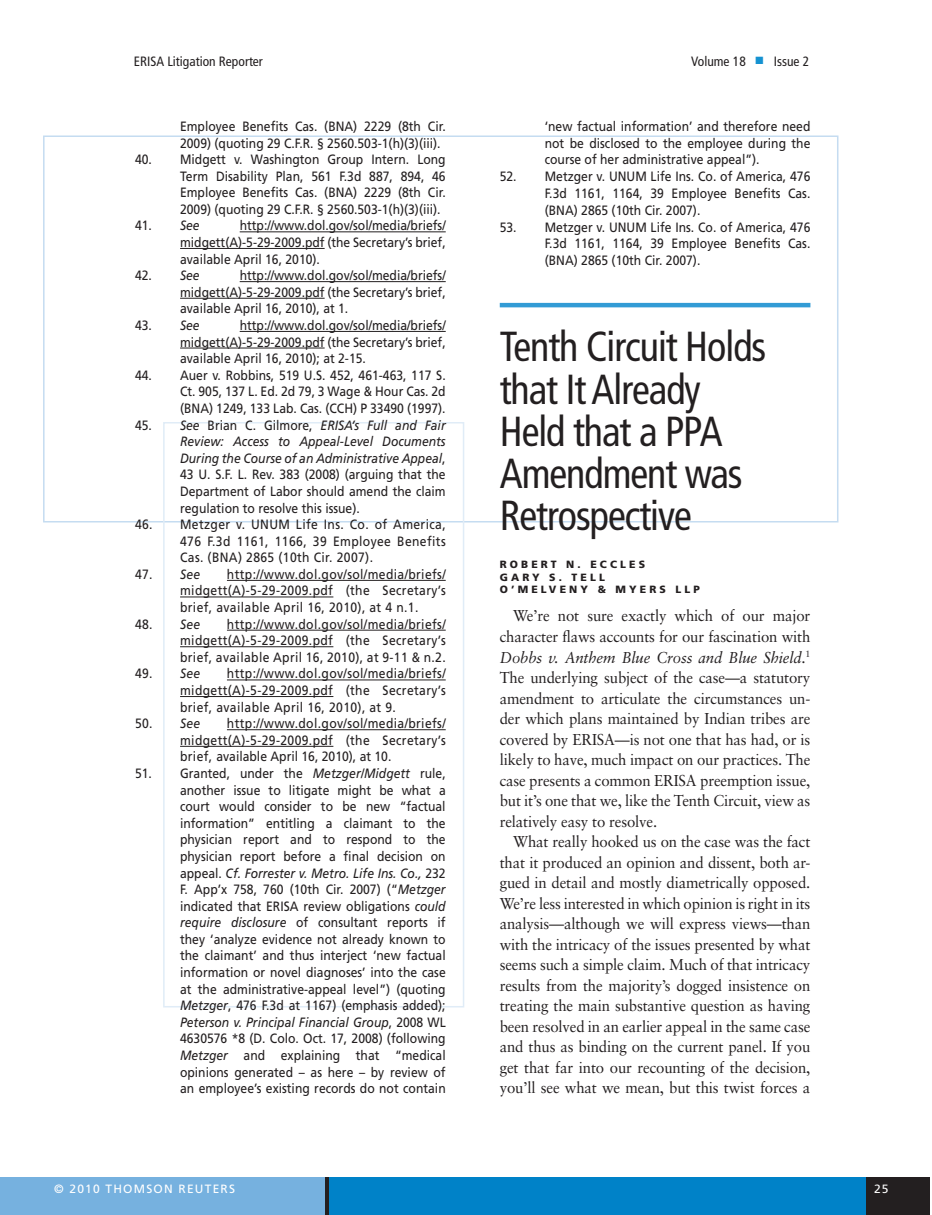
<style>
.page{position:relative;width:932px;height:1215px;background:#fff}
.page>*{position:absolute;margin:0;border:0;box-sizing:border-box;transform-origin:0 0}
.t1{font:condensed 42px/42.3px "Frutiger";letter-spacing:-.025em;color:#231f20;scale:.95 1}
.t2{font:15.75px/20.5px "Sabon";letter-spacing:-.01em;color:#231f20;text-align:justify;scale:.95 1}
.t3{font:13.5px/16.6px "Frutiger";color:#231f20;text-align:justify;scale:.9 1}
.t4{font:condensed 13.5px "Frutiger";color:#231f20}
.t5{font:13.5px "Frutiger";letter-spacing:.03em;color:#231f20;scale:.9 1}
.t6{font:12px "Frutiger";letter-spacing:.1em;color:#fff}
.t7{font:900 10.5px/12.9px "Frutiger";letter-spacing:.3em;color:#231f20}
.s1{color:#1592d1}
.s2{font-style:italic}
</style>
<div class="page">
<div style="left:271px;top:1178px;width:659px;height:37px;background:#0082c8"></div>
<div style="left:0;top:1178px;width:326px;height:37px;background:#76b1df"></div>
<hr style="left:325px;top:1178px;width:4px;height:37px;background:#231f20">
<div style="left:866px;top:1178px;width:64px;height:37px;background:#231f20"></div>
<div style="left:43px;top:136px;width:795px;height:387px;border:2px solid #c5dcf1"></div>
<div style="left:163px;top:422px;width:301px;height:585px;border:2px solid #e0ecf7"></div>
<hr style="left:240px;top:232px;width:205px;height:1px;background:#231f20">
<hr style="left:180px;top:248px;width:144px;height:1px;background:#231f20">
<hr style="left:240px;top:281px;width:205px;height:1px;background:#231f20">
<hr style="left:180px;top:298px;width:144px;height:1px;background:#231f20">
<hr style="left:240px;top:331px;width:205px;height:1px;background:#231f20">
<hr style="left:180px;top:348px;width:144px;height:1px;background:#231f20">
<hr style="left:227px;top:580px;width:218px;height:1px;background:#231f20">
<hr style="left:180px;top:597px;width:153px;height:1px;background:#231f20">
<hr style="left:227px;top:630px;width:218px;height:1px;background:#231f20">
<hr style="left:180px;top:646px;width:153px;height:1px;background:#231f20">
<hr style="left:227px;top:680px;width:218px;height:1px;background:#231f20">
<hr style="left:180px;top:696px;width:153px;height:1px;background:#231f20">
<hr style="left:227px;top:729px;width:218px;height:1px;background:#231f20">
<hr style="left:180px;top:746px;width:153px;height:1px;background:#231f20">
<hr style="left:500px;top:303px;width:310px;height:4px;background:#329bd5">
<p class="t4" style="left:134px;top:53px;width:130px">ERISA Litigation Reporter</p>
<p class="t4" style="left:691px;top:53px;width:120px">Volume 18 <span class="s1">■</span> Issue 2</p>
<p class="t3" style="left:180px;top:118px;width:297px">E mployee Benefits Cas. (BNA) 2229 (8th Cir.<br>2009) (quoting 29 C.F.R. § 2560.503-1(h)(3)(iii).</p>
<p class="t3" style="left:135px;top:151px;width:42px">40. M</p>
<p class="t3" style="left:180px;top:151px;width:297px;text-indent:11px">idgett v. Washington Group Intern. Long Term Disability Plan, 561 F.3d 887, 894, 46<br>E mployee Benefits Cas. (BNA) 2229 (8th Cir.<br>2009) (quoting 29 C.F.R. § 2560.503-1(h)(3)(iii).</p>
<p class="t3" style="left:135px;top:218px;width:73px">41. <span class="s2">See</span></p>
<p class="t3" style="left:180px;top:218px;width:297px;text-indent:60px">http://www.dol.gov/sol/media/briefs/ midgett(A)-5-29-2009.pdf (the Secretary’s brief, available April 16, 2010).</p>
<p class="t3" style="left:135px;top:267px;width:73px">42. <span class="s2">See</span></p>
<p class="t3" style="left:180px;top:267px;width:297px;text-indent:60px">http://www.dol.gov/sol/media/briefs/ midgett(A)-5-29-2009.pdf (the Secretary’s brief, available April 16, 2010), at 1.</p>
<p class="t3" style="left:135px;top:317px;width:73px">43. <span class="s2">See</span></p>
<p class="t3" style="left:180px;top:317px;width:297px;text-indent:60px">http://www.dol.gov/sol/media/briefs/ midgett(A)-5-29-2009.pdf (the Secretary’s brief, available April 16, 2010); at 2-15.</p>
<p class="t3" style="left:180px;top:367px;width:297px;text-indent:-45px">44. Auer v. Robbins, 519 U .S. 452, 461-463, 117 S.<br>Ct. 905, 137 L. Ed. 2d 79, 3 Wage &amp; Hour Cas. 2d (BNA) 1249, 133 Lab. Cas. (CCH) P 33490 (1997).</p>
<p class="t3" style="left:180px;top:417px;width:297px;text-indent:-45px">45. <span class="s2">See</span> Brian C. Gilmore, <span class="s2">ERISA’s Full and Fair Review: Access to Appeal-Level Documents During the Course of an Administrative Appeal</span>, 43 U . S.F. L. Rev. 383 (2008) (arguing that the Department of Labor should amend the claim regulation to resolve this issue).</p>
<p class="t5" style="left:135px;top:516px;width:140px">46. Metzger v. UNUM</p>
<p class="t3" style="left:180px;top:516px;width:297px;text-indent:116px">Life Ins. Co. of America, 476 F.3d 1161, 1166, 39 E mployee Benefits Cas. (BNA) 2865 (10th Cir. 2007).</p>
<p class="t3" style="left:135px;top:566px;width:74px">47. <span class="s2">See</span></p>
<p class="t3" style="left:180px;top:566px;width:297px;text-indent:47px">http://www.dol.gov/sol/media/briefs/ midgett(A)-5-29-2009.pdf (the Secretary’s brief, available April 16, 2010), at 4 n.1.</p>
<p class="t3" style="left:135px;top:616px;width:74px">48. <span class="s2">See</span></p>
<p class="t3" style="left:180px;top:616px;width:297px;text-indent:47px">http://www.dol.gov/sol/media/briefs/ midgett(A)-5-29-2009.pdf (the Secretary’s brief, available April 16, 2010), at 9-11 &amp; n.2.</p>
<p class="t3" style="left:135px;top:665px;width:74px">49. <span class="s2">See</span></p>
<p class="t3" style="left:180px;top:665px;width:297px;text-indent:47px">http://www.dol.gov/sol/media/briefs/ midgett(A)-5-29-2009.pdf (the Secretary’s brief, available April 16, 2010), at 9.</p>
<p class="t3" style="left:135px;top:715px;width:74px">50. <span class="s2">See</span></p>
<p class="t3" style="left:180px;top:715px;width:297px;text-indent:47px">http://www.dol.gov/sol/media/briefs/ midgett(A)-5-29-2009.pdf (the Secretary’s brief, available April 16, 2010), at 10.</p>
<p class="t3" style="left:180px;top:765px;width:297px;text-indent:-45px">51. Granted, under the <span class="s2">Metzger/Midgett</span> rule, another issue to litigate might be what a court would consider to be new “factual information” entitling a claimant to the physician report and to respond to the physician report before a final decision on appeal. <span class="s2">Cf. Forrester v. Metro. Life Ins. Co.,</span> 232<br>F. App’x 758, 760 (10th Cir. 2007) (“<span class="s2">Metzger </span>indicated that E RISA review obligations <span class="s2">could require disclosure</span> of consultant reports if they ‘analyze evidence not already known to the claimant’ and thus interject ‘new factual information or novel diagnoses’ into the case at the administrative-appeal level”) (quoting <span class="s2">Metzger</span>, 476 F.3d at 1167) (emphasis added); <span class="s2">Peterson v. Principal Financial Group</span>, 2008 WL 4630576 *8 (D. Colo. Oct. 17, 2008) (following <span class="s2">Metzger</span> and explaining that “medical opinions generated – as here – by review of an employee’s existing records do not contain</p>
<p class="t3" style="left:544px;top:118px;width:297px">‘new factual information’ and therefore need not be disclosed to the employee during the course of her administrative appeal”).</p>
<p class="t3" style="left:499px;top:168px;width:42px">52. M</p>
<p class="t3" style="left:556px;top:168px;width:70px">etzger v. UNUM</p>
<p class="t3" style="left:544px;top:168px;width:297px;text-indent:106px">Life Ins. Co. of America, 476<br>F.3d 1161, 1164, 39 E mployee Benefits Cas. (BNA) 2865 (10th Cir. 2007).</p>
<p class="t3" style="left:499px;top:219px;width:42px">53. M</p>
<p class="t3" style="left:556px;top:219px;width:70px">etzger v. UNUM</p>
<p class="t3" style="left:544px;top:219px;width:297px;text-indent:106px">Life Ins. Co. of America, 476<br>F.3d 1161, 1164, 39 E mployee Benefits Cas. (BNA) 2865 (10th Cir. 2007).</p>
<h1 class="t1" style="left:500px;top:326px;width:282px">Tenth Circuit Holds that It Already<br>Held that a PPA<br>Amendment was<br>Retrospective</h1>
<p class="t7" style="left:500px;top:557px;width:101px">ROBERT N. ECC</p>
<p class="t7" style="left:620px;top:557px;width:26px">LES</p>
<p class="t7" style="left:500px;top:570px;width:202px">GARY S. TELL<br>O’MELVENY &amp; MYERS LL P</p>
<p class="t2" style="left:499px;top:606px;width:328px;text-indent:14px">We’re not sure exactly which of our major character flaws accounts for our fascination with <span class="s2">Dobbs v. Anthem Blue Cross and Blue Shield</span>.<sup>1<br></sup>The underlying subject of the case—a statutory amendment to articulate the circumstances un&shy;der which plans maintained by Indian tribes are covered by ERISA—is not one that has had, or is likely to have, much impact on our practices. The case presents a common ERISA preemption issue, but it’s one that we, like the Tenth Circuit, view as relatively easy to resolve.</p>
<p class="t2" style="left:499px;top:831px;width:328px;text-indent:13px">What really hooked us on the case was the fact that it produced an opinion and dissent, both ar&shy;gued in detail and mostly diametrically opposed.<br>We’re less interested in which opinion is right in its analysis—although we will express views—than with the intricacy of the issues presented by what seems such a simple claim. Much of that intricacy results from the majority’s dogged insistence on treating the main substantive question as having been resolved in an earlier appeal in the same case and thus as binding on the current panel. If you get that far into our recounting of the decision, you’ll see what we mean, but this twist forces a</p>
<p class="t6" style="left:54px;top:1182px;width:182px">© 2010 thomson reuters</p>
<p class="t6" style="left:874px;top:1182px;width:16px">25</p>
</div>
